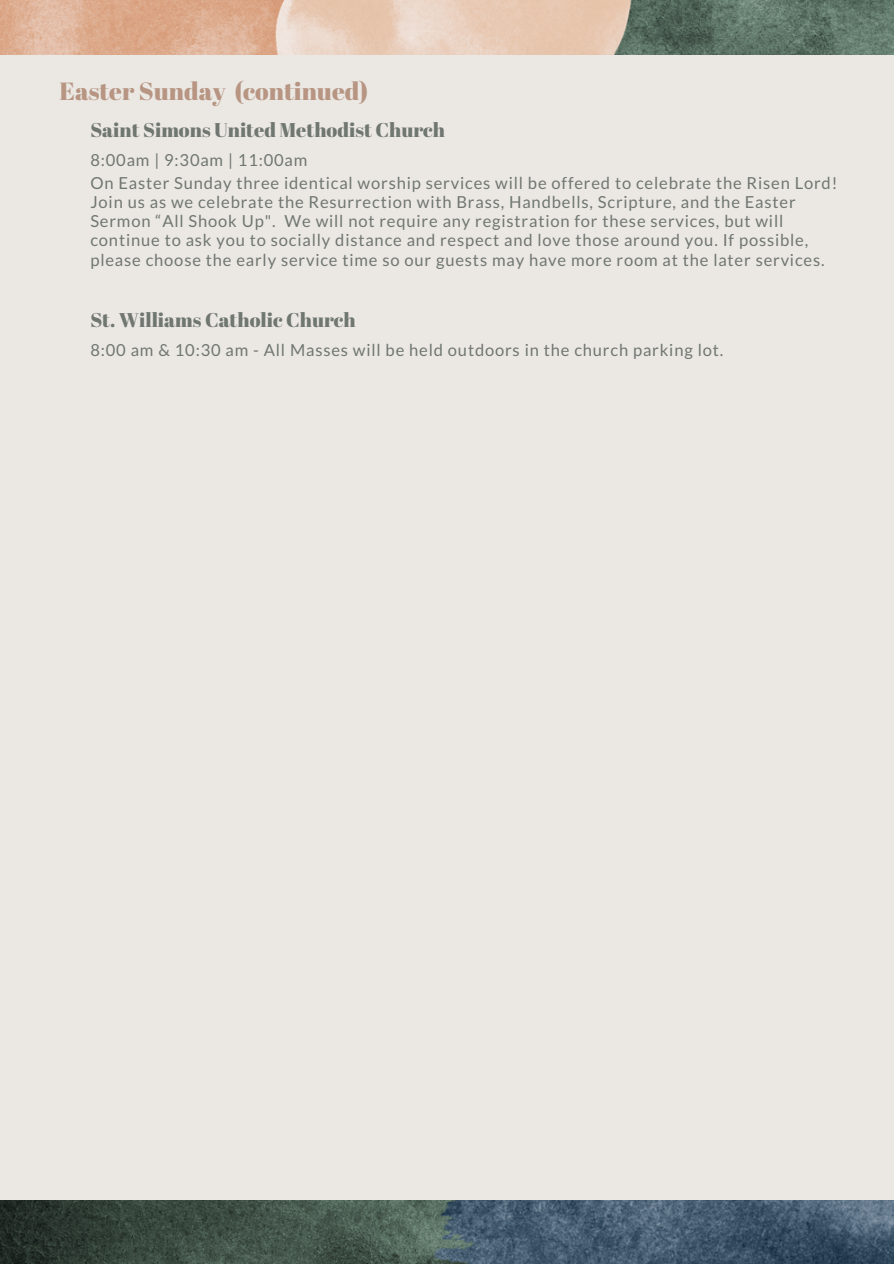
<style>
.page{position:relative;width:894px;height:1264px;background:#fff}
.page>*{position:absolute;margin:0;border:0;box-sizing:border-box;transform-origin:0 0}
.t1{font:24.9px "Abril Fatface";color:#b79582}
.t2{font:19.8px "Abril Fatface";color:#707670}
.t3{font:16.5px/19.2px "Lato";letter-spacing:.05em;color:#707670}
</style>
<div class="page">
<div style="left:0;top:0;width:893px;height:1263px;background:#ebe8e4"></div>
<img style="left:0;top:1200px;width:893px;height:63px">
<img style="left:0;top:0;width:893px;height:54px">
<p class="t1" style="left:60px;top:73px;width:310px">Easter Sunday (continued)</p>
<p class="t2" style="left:90px;top:116px;width:356px">Saint Simons United Methodist Church</p>
<p class="t3" style="left:90px;top:150px;width:218px">8:00am | 9:30am | 11:00am</p>
<p class="t3" style="left:90px;top:173px;width:748px">On Easter Sunday three identical worship services will be offered to celebrate the Risen Lord!<br>Join us as we celebrate the Resurrection with Brass, Handbells, Scripture, and the Easter Sermon “All Shook Up". We will not require any registration for these services, but will continue to ask you to socially distance and respect and love those around you. If possible, please choose the early service time so our guests may have more room at the later services.</p>
<p class="t2" style="left:90px;top:306px;width:267px">St. Williams Catholic Church</p>
<p class="t3" style="left:90px;top:340px;width:634px">8:00 am &amp; 10:30 am - All Masses will be held outdoors in the church parking lot.</p>
</div>
